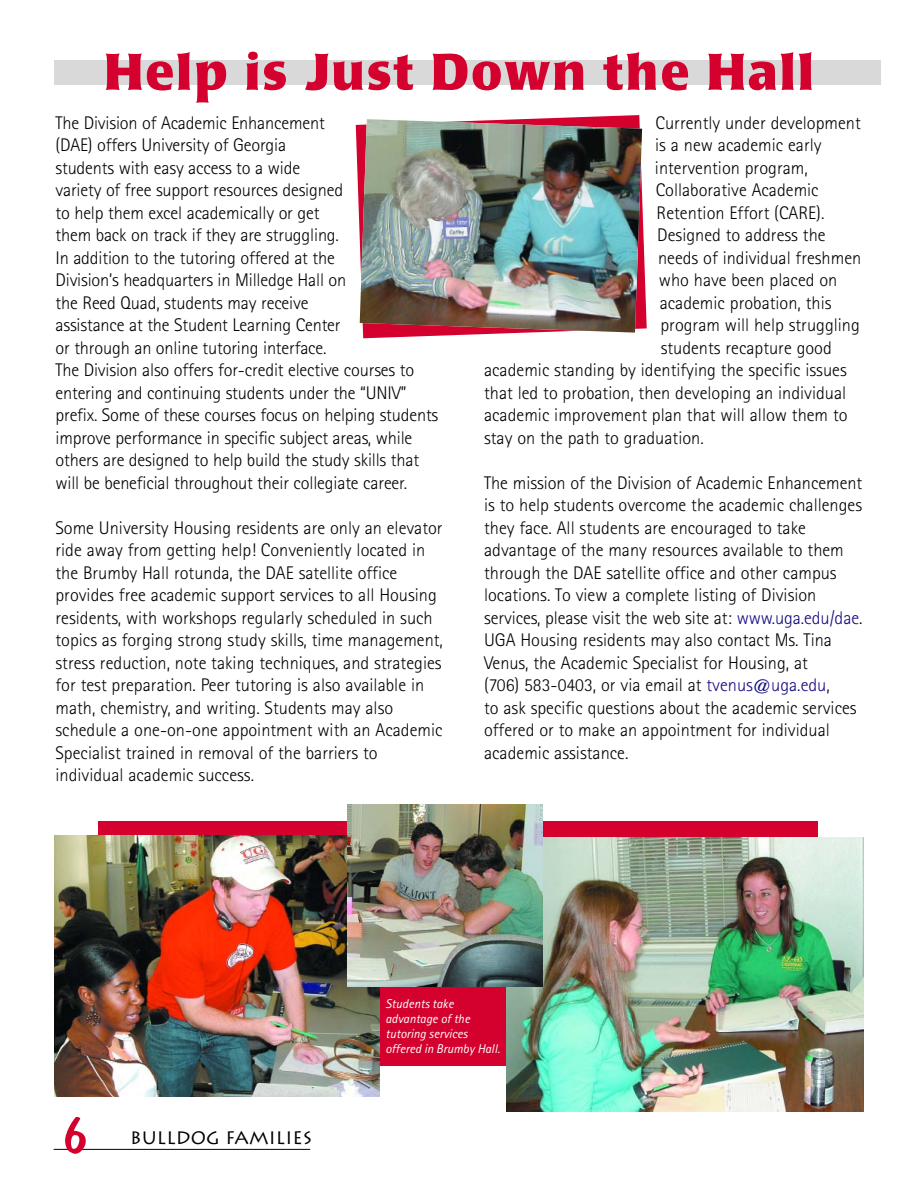
<style>
.page{position:relative;width:918px;height:1188px;background:#fff}
.page>*{position:absolute;margin:0;border:0;box-sizing:border-box;transform-origin:0 0}
.t1{font:54px "Dom Casual";color:#d4012e}
.t2{font:700 51px "Poppl Laudatio";letter-spacing:.04em;color:#d4012e}
.t3{font:300 18.3px/22.5px "Rotis Sans Serif";color:#000}
.t4{font:18px "Lithos";color:#000}
.t5{font:italic 12.75px/15px "Rotis Sans Serif";color:#fff}
.s1{color:#130880}
</style>
<div class="page">
<svg style="left:356px;top:115px;width:291px;height:223px"></svg>
<div style="left:98px;top:821px;width:720px;height:245px;background:#d4012e"></div>
<div style="left:54px;top:60px;width:826px;height:25px;background:#d9d9d9"></div>
<hr style="left:54px;top:1149px;width:256px;height:1px;background:#000">
<img style="left:360px;top:119px;width:282px;height:214px">
<img style="left:54px;top:835px;width:326px;height:262px">
<img style="left:506px;top:838px;width:358px;height:273px">
<img style="left:348px;top:804px;width:194px;height:182px">
<h2 class="t2" style="left:104px;top:52px;width:711px">Help is Just Down the Hall</h2>
<p class="t3" style="left:56px;top:113px;width:384px">The Division of Academic Enhancement<br>(DAE) offers University of Georgia<br>students with easy access to a wide<br>variety of free support resources designed<br>to help them excel academically or get<br>them back on track if they are struggling.<br>In addition to the tutoring offered at the<br>Division’s headquarters in Milledge Hall on<br>the Reed Quad, students may receive<br>assistance at the Student Learning Center<br>or through an online tutoring interface.<br>The Division also offers for-credit elective courses to entering and continuing students under the “UNIV” prefix. Some of these courses focus on helping students improve performance in specific subject areas, while others are designed to help build the study skills that will be beneficial throughout their collegiate career.</p>
<p class="t3" style="left:56px;top:518px;width:389px">Some University Housing residents are only an elevator ride away from getting help! Conveniently located in the Brumby Hall rotunda, the DAE satellite office provides free academic support services to all Housing residents, with workshops regularly scheduled in such topics as forging strong study skills, time management, stress reduction, note taking techniques, and strategies for test preparation. Peer tutoring is also available in math, chemistry, and writing. Students may also schedule a one-on-one appointment with an Academic Specialist trained in removal of the barriers to individual academic success.</p>
<p class="t3" style="left:656px;top:113px;width:207px">Currently under development</p>
<p class="t3" style="left:655px;top:136px;width:168px">is a new academic early</p>
<p class="t3" style="left:655px;top:158px;width:154px">intervention program,</p>
<p class="t3" style="left:656px;top:181px;width:165px">Collaborative Academic</p>
<p class="t3" style="left:657px;top:203px;width:169px">Retention Effort (CARE).</p>
<p class="t3" style="left:657px;top:226px;width:170px">Designed to address the</p>
<p class="t3" style="left:658px;top:248px;width:205px">needs of individual freshmen</p>
<p class="t3" style="left:659px;top:271px;width:180px">who have been placed on</p>
<p class="t3" style="left:660px;top:293px;width:173px">academic probation, this</p>
<p class="t3" style="left:660px;top:316px;width:201px">program will help struggling</p>
<p class="t3" style="left:661px;top:338px;width:173px">students recapture good</p>
<p class="t3" style="left:484px;top:361px;width:364px">academic standing by identifying the specific issues</p>
<p class="t3" style="left:484px;top:383px;width:364px">that led to probation, then developing an individual</p>
<p class="t3" style="left:484px;top:406px;width:365px">academic improvement plan that will allow them to</p>
<p class="t3" style="left:484px;top:428px;width:221px">stay on the path to graduation.</p>
<p class="t3" style="left:484px;top:473px;width:380px">The mission of the Division of Academic Enhancement is to help students overcome the academic challenges they face. All students are encouraged to take advantage of the many resources available to them through the DAE satellite office and other campus locations. To view a complete listing of Division services, please visit the web site at: <span class="s1">www.uga.edu/dae</span>.<br>UGA Housing residents may also contact Ms. Tina Venus, the Academic Specialist for Housing, at<br>(706) 583-0403, or via email at <span class="s1">tvenus@uga.edu</span>,<br>to ask specific questions about the academic services offered or to make an appointment for individual academic assistance.</p>
<h1 class="t1" style="left:62px;top:1114px;width:27px">6</h1>
<p class="t4" style="left:130px;top:1127px;width:183px">BULLDOG FAMILIES</p>
<p class="t5" style="left:386px;top:998px;width:116px">Students take advantage of the tutoring services offered in Brumby Hall.</p>
</div>
